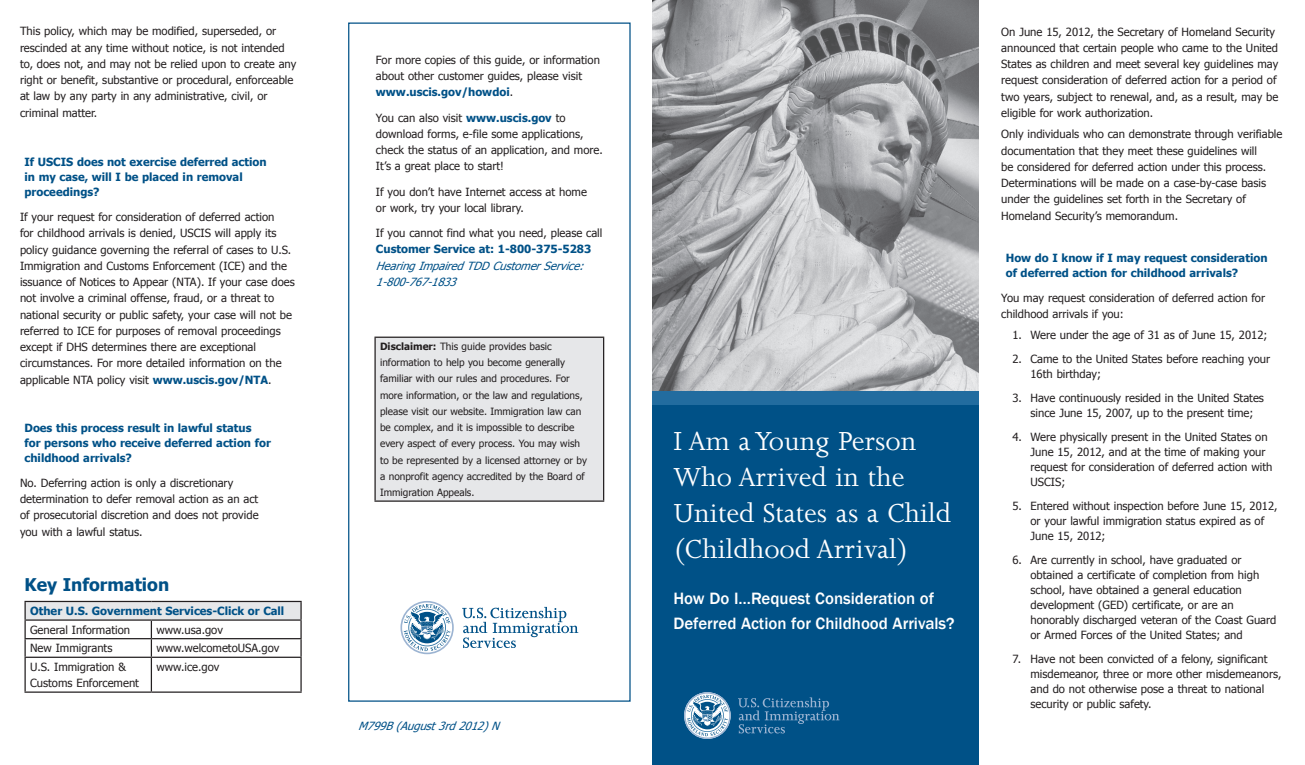
<style>
.page{position:relative;width:1305px;height:765px;background:#fff}
.page>*{position:absolute;margin:0;border:0;box-sizing:border-box;transform-origin:0 0}
.t1{font:30px/36px "Joanna";color:#fff}
.t2{font:700 17.5px "Tahoma";color:#005187}
.t3{font:500 16.88px/25px "Franklin Gothic";color:#fff}
.t4{font:11.25px/16.2px "Tahoma";color:#231f20}
.t5{font:700 11.25px "Tahoma";color:#005187}
.t6{font:italic 11.25px/16.2px "Tahoma";color:#005187}
.t7{font:10px/16.2px "Tahoma";color:#231f20}
.s1{font-weight:700;color:#005187}
.s2{font-weight:700}
</style>
<div class="page">
<div style="left:375px;top:337px;width:229px;height:164px;background:#e6e7e9"></div>
<hr style="left:374px;top:337px;width:230px;height:1px;background:#231f20">
<hr style="left:374px;top:338px;width:2px;height:162px;background:#231f20">
<hr style="left:603px;top:338px;width:1px;height:162px;background:#231f20">
<hr style="left:374px;top:500px;width:230px;height:2px;background:#231f20">
<div style="left:25px;top:601px;width:276px;height:19px;background:#e6e7e9"></div>
<hr style="left:24px;top:638px;width:127px;height:1px;background:#231f20">
<hr style="left:151px;top:638px;width:151px;height:1px;background:#231f20">
<svg style="left:151px;top:621px;width:1px;height:36px"></svg>
<hr style="left:24px;top:657px;width:127px;height:1px;background:#231f20">
<hr style="left:24px;top:658px;width:2px;height:34px;background:#231f20">
<hr style="left:151px;top:657px;width:151px;height:1px;background:#231f20">
<hr style="left:151px;top:658px;width:1px;height:34px;background:#231f20">
<hr style="left:300px;top:658px;width:2px;height:34px;background:#231f20">
<hr style="left:24px;top:692px;width:127px;height:1px;background:#231f20">
<hr style="left:151px;top:692px;width:151px;height:1px;background:#231f20">
<hr style="left:24px;top:601px;width:127px;height:1px;background:#231f20">
<svg style="left:24px;top:602px;width:2px;height:55px"></svg>
<hr style="left:151px;top:601px;width:151px;height:1px;background:#231f20">
<svg style="left:300px;top:602px;width:2px;height:55px"></svg>
<hr style="left:24px;top:619px;width:127px;height:2px;background:#231f20">
<hr style="left:151px;top:619px;width:151px;height:2px;background:#231f20">
<svg style="left:462px;top:607px;width:116px;height:41px"></svg>
<svg style="left:400px;top:601px;width:54px;height:53px"></svg>
<div style="left:652px;top:386px;width:327px;height:19px;background:#226c9f"></div>
<div style="left:652px;top:405px;width:327px;height:360px;background:#005187"></div>
<img style="left:652px;top:0;width:327px;height:390px">
<svg style="left:738px;top:697px;width:101px;height:36px"></svg>
<svg style="left:684px;top:692px;width:47px;height:47px"></svg>
<p class="t4" style="left:20px;top:23px;width:278px">This policy, which may be modified, superseded, or rescinded at any time without notice, is not intended to, does not, and may not be relied upon to create any right or benefit, substantive or procedural, enforceable at law by any party in any administrative, civil, or criminal matter.</p>
<h5 class="t5" style="left:25px;top:154px;width:244px">If USCIS does not exercise deferred action</h5>
<p class="t5" style="left:25px;top:169px;width:220px">in my case, will I be placed in removal</p>
<h5 class="t5" style="left:25px;top:184px;width:77px">proceedings?</h5>
<p class="t4" style="left:20px;top:208px;width:276px">If your request for consideration of deferred action<br>for childhood arrivals is denied, USCIS will apply its policy guidance governing the referral of cases to U.S.<br>Immigration and Customs Enforcement (ICE) and the issuance of Notices to Appear (NTA). If your case does not involve a criminal offense, fraud, or a threat to national security or public safety, your case will not be referred to ICE for purposes of removal proceedings except if DHS determines there are exceptional circumstances. For more detailed information on the applicable NTA policy visit <span class="s1">www.uscis.gov/NTA</span>.</p>
<h5 class="t5" style="left:25px;top:420px;width:228px">Does this process result in lawful status</h5>
<p class="t5" style="left:25px;top:435px;width:248px">for persons who receive deferred action for</p>
<h5 class="t5" style="left:25px;top:450px;width:109px">childhood arrivals?</h5>
<p class="t4" style="left:20px;top:474px;width:240px">No. Deferring action is only a discretionary determination to defer removal action as an act of prosecutorial discretion and does not provide you with a lawful status.</p>
<h3 class="t2" style="left:24px;top:573px;width:146px">Key Information</h3>
<p class="t5" style="left:30px;top:603px;width:256px">Other U.S. Government Services-Click or Call</p>
<p class="t4" style="left:30px;top:621px;width:101px">General Information</p>
<p class="t4" style="left:156px;top:621px;width:68px">www.usa.gov</p>
<p class="t4" style="left:30px;top:640px;width:84px">New Immigrants</p>
<p class="t4" style="left:156px;top:640px;width:125px">www.welcometoUSA.gov</p>
<p class="t4" style="left:30px;top:658px;width:110px">U.S. Immigration &amp;<br>Customs Enforcement</p>
<p class="t4" style="left:156px;top:658px;width:65px">www.ice.gov</p>
<p class="t4" style="left:376px;top:51px;width:225px">For more copies of this guide, or information about other customer guides, please visit <span class="s1">www.uscis.gov/howdoi</span>.</p>
<p class="t4" style="left:376px;top:109px;width:228px">You can also visit <span class="s1">www.uscis.gov</span> to download forms, e-file some applications, check the status of an application, and more.<br>It’s a great place to start!</p>
<p class="t4" style="left:376px;top:183px;width:212px">If you don’t have Internet access at home or work, try your local library.</p>
<p class="t4" style="left:376px;top:224px;width:228px">If you cannot find what you need, please call</p>
<h5 class="t5" style="left:376px;top:241px;width:217px">Customer Service at: 1-800-375-5283</h5>
<p class="t6" style="left:376px;top:257px;width:214px">HearingImpairedTDDCustomerService:<br>1-800-767-1833</p>
<p class="t7" style="left:380px;top:338px;width:208px"><span class="s2">Disclaimer:</span> This guide provides basic information to help you become generally familiar with our rules and procedures. For more information, or the law and regulations, please visit our website. Immigration law can be complex, and it is impossible to describe every aspect of every process. You may wish to be represented by a licensed attorney or by a nonprofit agency accredited by the Board of Immigration Appeals.</p>
<p class="t6" style="left:358px;top:718px;width:147px">M799B(August3rd2012)N</p>
<p class="t1" style="left:673px;top:424px;width:279px">I Am a Young Person<br>Who Arrived in the<br>United States as a Child (Childhood Arrival)</p>
<p class="t3" style="left:673px;top:586px;width:283px">How Do I…Request Consideration of<br>Deferred Action for Childhood Arrivals?</p>
<p class="t4" style="left:1001px;top:23px;width:279px">On June 15, 2012, the Secretary of Homeland Security announced that certain people who came to the United States as children and meet several key guidelines may request consideration of deferred action for a period of two years, subject to renewal, and, as a result, may be eligible for work authorization.</p>
<p class="t4" style="left:1001px;top:126px;width:283px">Only individuals who can demonstrate through verifiable documentation that they meet these guidelines will<br>be considered for deferred action under this process.<br>Determinations will be made on a case-by-case basis under the guidelines set forth in the Secretary of Homeland Security’s memorandum.</p>
<p class="t5" style="left:1006px;top:250px;width:263px">How do I know if I may request consideration</p>
<h5 class="t5" style="left:1006px;top:265px;width:234px">of deferred action for childhood arrivals?</h5>
<p class="t4" style="left:1001px;top:289px;width:265px">You may request consideration of deferred action for childhood arrivals if you:</p>
<p class="t4" style="left:1012px;top:326px;width:256px">1. Were under the age of 31 as of June 15, 2012;</p>
<p class="t4" style="left:1031px;top:350px;width:241px;line-height:15px;text-indent:-18px">2. Came to the United States before reaching your<br>16th birthday;</p>
<p class="t4" style="left:1031px;top:389px;width:235px;line-height:15px;text-indent:-18px">3. Have continuously resided in the United States since June 15, 2007, up to the present time;</p>
<p class="t4" style="left:1031px;top:428px;width:243px;line-height:15px;text-indent:-18px">4. Were physically present in the United States on June 15, 2012, and at the time of making your request for consideration of deferred action with USCIS;</p>
<p class="t4" style="left:1031px;top:497px;width:249px;line-height:15px;text-indent:-18px">5. Entered without inspection before June 15, 2012, or your lawful immigration status expired as of<br>June 15, 2012;</p>
<p class="t4" style="left:1031px;top:551px;width:247px;line-height:15px;text-indent:-18px">6. Are currently in school, have graduated or obtained a certificate of completion from high school, have obtained a general education development (GED) certificate, or are an honorably discharged veteran of the Coast Guard or Armed Forces of the United States; and</p>
<p class="t4" style="left:1031px;top:650px;width:253px;line-height:15px;text-indent:-18px">7. Have not been convicted of a felony, significant misdemeanor, three or more other misdemeanors, and do not otherwise pose a threat to national security or public safety.</p>
</div>
